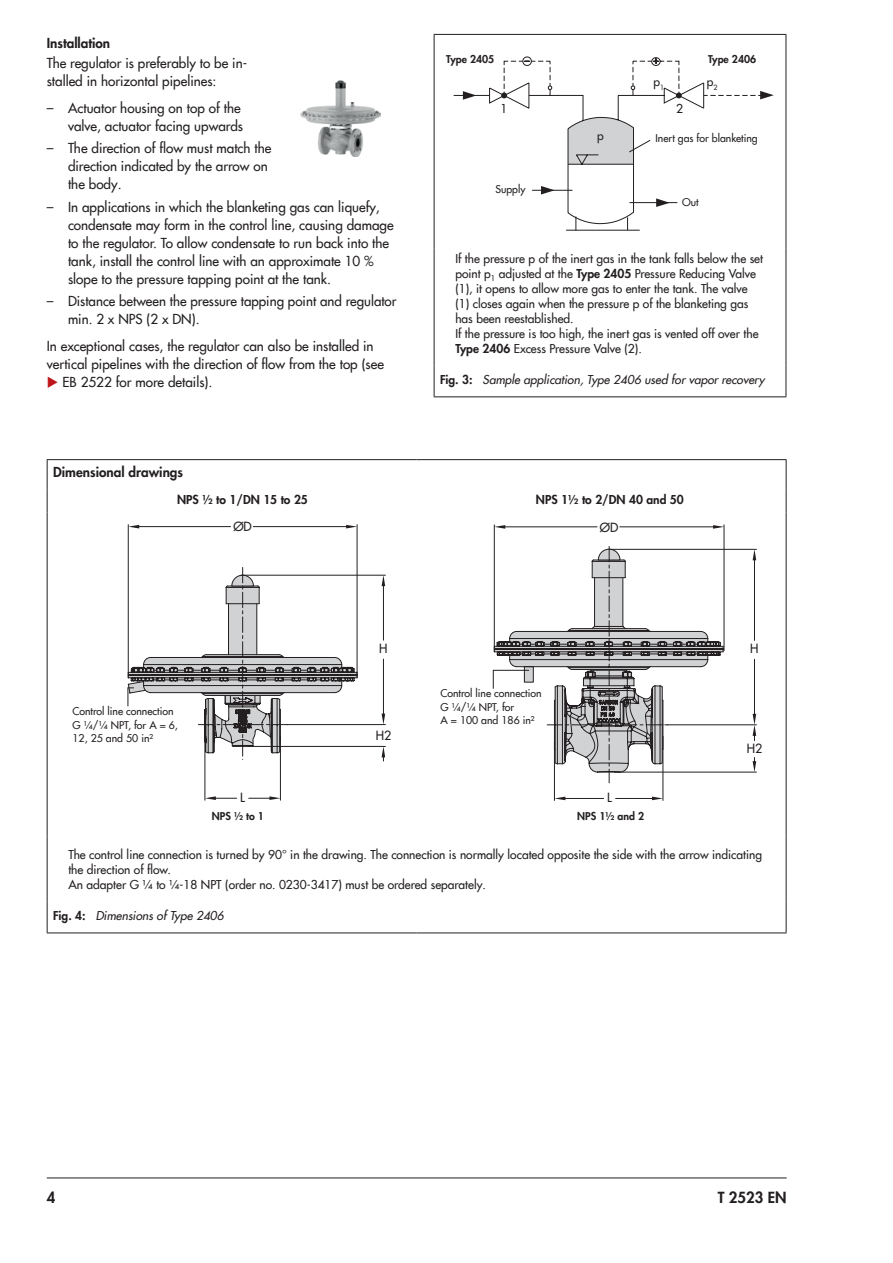
<style>
.page{position:relative;width:893px;height:1263px;background:#fff}
.page>*{position:absolute;margin:0;border:0;box-sizing:border-box;transform-origin:0 0}
.t1{font:800 15px "Futura Com";color:#231f20}
.t2{font:500 13.5px/18px "Futura Com";color:#231f20}
.t3{font:800 13.5px "Futura Com";color:#231f20}
.t4{font:500 12.3px "Futura Com";color:#231f20}
.t5{font:500 12px/15px "Futura Com";color:#231f20}
.t6{font:italic 500 12px "Futura Com";color:#231f20}
.t7{font:800 12px "Futura Com";color:#231f20}
.t8{font:500 10.5px/13.5px "Futura Com";color:#231f20}
.t9{font:800 10.5px "Futura Com";color:#231f20}
.s1{font-family:"Futura";font-weight:400}
.s2{color:#be151b}
.s3{font-weight:800}
.s4{font-weight:800;font-style:normal}
</style>
<div class="page">
<hr style="left:47px;top:1177px;width:740px;height:1px;background:#231f20">
<img style="left:300px;top:81px;width:81px;height:75px">
<hr style="left:434px;top:34px;width:352px;height:1px;background:#231f20">
<hr style="left:434px;top:35px;width:1px;height:214px;background:#231f20">
<hr style="left:786px;top:35px;width:1px;height:214px;background:#231f20">
<hr style="left:434px;top:249px;width:1px;height:117px;background:#231f20">
<hr style="left:786px;top:249px;width:1px;height:117px;background:#231f20">
<hr style="left:434px;top:366px;width:1px;height:30px;background:#231f20">
<hr style="left:786px;top:366px;width:1px;height:30px;background:#231f20">
<hr style="left:434px;top:396px;width:352px;height:1px;background:#231f20">
<hr style="left:566px;top:230px;width:74px;height:1px;background:#231f20">
<svg style="left:454px;top:57px;width:320px;height:173px"></svg>
<hr style="left:786px;top:460px;width:1px;height:30px;background:#231f20">
<hr style="left:786px;top:836px;width:1px;height:66px;background:#231f20">
<hr style="left:786px;top:902px;width:1px;height:30px;background:#231f20">
<hr style="left:47px;top:459px;width:370px;height:1px;background:#231f20">
<hr style="left:47px;top:460px;width:1px;height:30px;background:#231f20">
<hr style="left:417px;top:459px;width:369px;height:1px;background:#231f20">
<svg style="left:47px;top:490px;width:1px;height:22px"></svg>
<svg style="left:786px;top:490px;width:1px;height:22px"></svg>
<hr style="left:47px;top:512px;width:1px;height:324px;background:#231f20">
<hr style="left:786px;top:512px;width:1px;height:324px;background:#231f20">
<hr style="left:47px;top:836px;width:1px;height:66px;background:#231f20">
<hr style="left:47px;top:902px;width:1px;height:30px;background:#231f20">
<hr style="left:47px;top:932px;width:370px;height:1px;background:#231f20">
<hr style="left:417px;top:932px;width:369px;height:1px;background:#231f20">
<hr style="left:241px;top:575px;width:144px;height:1px;background:#231f20">
<svg style="left:382px;top:575px;width:3px;height:11px"></svg>
<hr style="left:383px;top:582px;width:1px;height:58px;background:#231f20">
<hr style="left:287px;top:724px;width:98px;height:1px;background:#231f20">
<svg style="left:382px;top:714px;width:3px;height:10px"></svg>
<hr style="left:383px;top:659px;width:1px;height:60px;background:#231f20">
<hr style="left:248px;top:746px;width:137px;height:1px;background:#231f20">
<svg style="left:382px;top:746px;width:3px;height:15px"></svg>
<hr style="left:128px;top:525px;width:1px;height:153px;background:#231f20">
<svg style="left:128px;top:525px;width:11px;height:3px"></svg>
<hr style="left:134px;top:526px;width:97px;height:1px;background:#231f20">
<hr style="left:357px;top:525px;width:1px;height:153px;background:#231f20">
<svg style="left:346px;top:525px;width:11px;height:3px"></svg>
<hr style="left:253px;top:526px;width:98px;height:1px;background:#231f20">
<hr style="left:205px;top:741px;width:1px;height:59px;background:#231f20">
<svg style="left:205px;top:796px;width:32px;height:4px"></svg>
<hr style="left:280px;top:736px;width:1px;height:64px;background:#231f20">
<svg style="left:249px;top:796px;width:31px;height:4px"></svg>
<svg style="left:128px;top:567px;width:230px;height:192px"></svg>
<hr style="left:609px;top:549px;width:147px;height:1px;background:#231f20">
<svg style="left:753px;top:549px;width:3px;height:11px"></svg>
<hr style="left:754px;top:553px;width:1px;height:87px;background:#231f20">
<hr style="left:668px;top:724px;width:88px;height:1px;background:#231f20">
<hr style="left:754px;top:659px;width:1px;height:60px;background:#231f20">
<hr style="left:614px;top:772px;width:142px;height:1px;background:#231f20">
<svg style="left:753px;top:757px;width:3px;height:15px"></svg>
<svg style="left:753px;top:714px;width:3px;height:27px"></svg>
<hr style="left:494px;top:525px;width:1px;height:127px;background:#231f20">
<svg style="left:494px;top:525px;width:11px;height:4px"></svg>
<hr style="left:500px;top:527px;width:97px;height:1px;background:#231f20">
<hr style="left:724px;top:525px;width:1px;height:126px;background:#231f20">
<svg style="left:713px;top:525px;width:11px;height:4px"></svg>
<hr style="left:620px;top:527px;width:98px;height:1px;background:#231f20">
<hr style="left:554px;top:742px;width:1px;height:58px;background:#231f20">
<svg style="left:555px;top:797px;width:10px;height:3px"></svg>
<hr style="left:560px;top:798px;width:44px;height:1px;background:#231f20">
<hr style="left:663px;top:736px;width:1px;height:64px;background:#231f20">
<svg style="left:652px;top:797px;width:11px;height:3px"></svg>
<hr style="left:616px;top:798px;width:41px;height:1px;background:#231f20">
<svg style="left:493px;top:546px;width:231px;height:237px"></svg>
<hr style="left:493px;top:670px;width:36px;height:1px;background:#231f20">
<p class="t3" style="left:47px;top:32px;width:65px">Installation</p>
<p class="t2" style="left:47px;top:53px;width:202px">The regulator is preferably to be in&shy;stalled in horizontal pipelines:</p>
<p class="t2" style="left:47px;top:98px;width:198px;text-align:right"><span class="s1">–</span> Actuator housing on top of the valve, actuator facing upwards</p>
<p class="t2" style="left:68px;top:138px;width:205px;text-indent:-21px"><span class="s1">–</span> The direction of flow must match the direction indicated by the arrow on the body.</p>
<p class="t2" style="left:68px;top:197px;width:327px;text-indent:-21px"><span class="s1">–</span> In applications in which the blanketing gas can liquefy, condensate may form in the control line, causing damage to the regulator. To allow condensate to run back into the tank, install the control line with an approximate 10 % slope to the pressure tapping point at the tank.</p>
<p class="t2" style="left:68px;top:291px;width:330px;text-indent:-21px"><span class="s1">–</span> Distance between the pressure tapping point and regulator min. 2 x NPS (2 x DN).</p>
<p class="t2" style="left:47px;top:336px;width:339px">In exceptional cases, the regulator can also be installed in vertical pipelines with the direction of flow from the top (see</p>
<p class="t2" style="left:47px;top:372px;width:167px"><span class="s2">◆</span> EB 2522 for more details).</p>
<p class="t9" style="left:446px;top:51px;width:50px">Type 2405</p>
<p class="t9" style="left:708px;top:51px;width:50px">Type 2406</p>
<p class="t5" style="left:654px;top:73px;width:12px">p<sub>1</sub></p>
<p class="t5" style="left:707px;top:73px;width:12px">p<sub>2</sub></p>
<p class="t5" style="left:500px;top:100px;width:8px">1</p>
<p class="t5" style="left:676px;top:100px;width:8px">2</p>
<p class="t8" style="left:495px;top:182px;width:32px">Supply</p>
<p class="t5" style="left:597px;top:128px;width:8px">p</p>
<p class="t8" style="left:655px;top:131px;width:104px">Inert gas for blanketing</p>
<p class="t8" style="left:682px;top:195px;width:18px">Out</p>
<p class="t5" style="left:455px;top:250px;width:309px">If the pressure p of the inert gas in the tank falls below the set point p<sub>1</sub> adjusted at the <span class="s3">Type 2405</span> Pressure Reducing Valve (1), it opens to allow more gas to enter the tank. The valve (1) closes again when the pressure p of the blanketing gas has been reestablished.<br>If the pressure is too high, the inert gas is vented off over the <span class="s3">Type 2406</span> Excess Pressure Valve (2).</p>
<p class="t6" style="left:440px;top:371px;width:326px"><span class="s4">Fig. 3:</span> Sample application, Type 2406 used for vapor recovery</p>
<p class="t3" style="left:53px;top:462px;width:131px">Dimensional drawings</p>
<p class="t7" style="left:177px;top:490px;width:132px">NPS ½ to 1/DN 15 to 25</p>
<p class="t7" style="left:536px;top:490px;width:149px">NPS 1½ to 2/DN 40 and 50</p>
<p class="t4" style="left:233px;top:518px;width:20px">ØD</p>
<p class="t8" style="left:73px;top:704px;width:107px">Control line connection<br>G ¼/¼ NPT, for A = 6,<br>12, 25 and 50 in²</p>
<p class="t4" style="left:240px;top:788px;width:6px">L</p>
<p class="t4" style="left:379px;top:639px;width:10px">H</p>
<p class="t4" style="left:376px;top:726px;width:17px">H2</p>
<p class="t8" style="left:441px;top:686px;width:102px">Control line connection<br>G ¼/¼ NPT, for<br>A = 100 and 186 in²</p>
<p class="t4" style="left:600px;top:518px;width:20px">ØD</p>
<p class="t4" style="left:607px;top:789px;width:6px">L</p>
<p class="t4" style="left:750px;top:639px;width:10px">H</p>
<p class="t4" style="left:747px;top:740px;width:17px">H2</p>
<p class="t9" style="left:577px;top:808px;width:68px">NPS 1½ and 2</p>
<p class="t5" style="left:68px;top:846px;width:695px">The control line connection is turned by 90° in the drawing. The connection is normally located opposite the side with the arrow indicating the direction of flow.<br>An adapter G ¼ to ¼-18 NPT (order no. 0230-3417) must be ordered separately.</p>
<p class="t6" style="left:53px;top:907px;width:172px"><span class="s4">Fig. 4:</span> Dimensions of Type 2406</p>
<p class="t9" style="left:212px;top:808px;width:53px">NPS ½ to 1</p>
<p class="t1" style="left:47px;top:1186px;width:10px">4</p>
<p class="t1" style="left:718px;top:1186px;width:70px">T 2523 EN</p>
</div>
